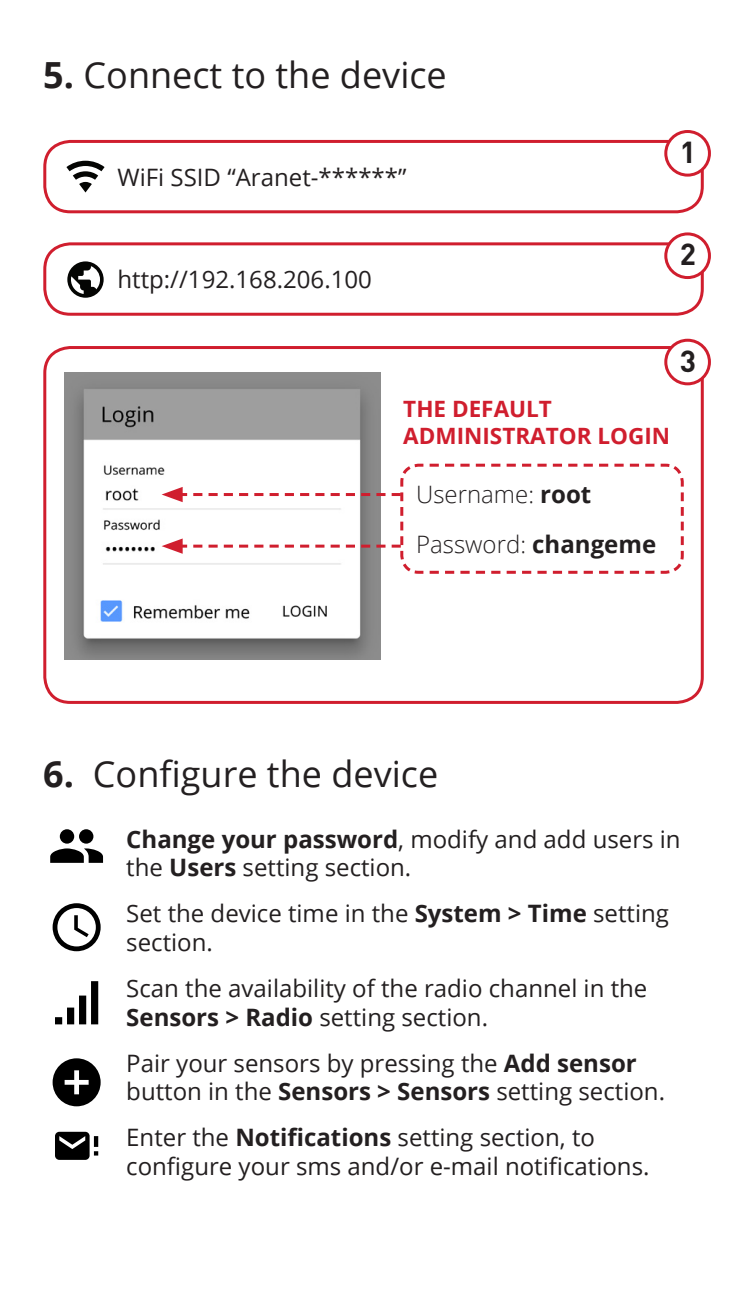
<style>
.page{position:relative;width:749px;height:1293px;background:#fff}
.page>*{position:absolute;margin:0;border:0;box-sizing:border-box;transform-origin:0 0}
.t1{font:36px "Open Sans";color:#231f20}
.t2{font:700 30px "DIN Pro";color:#231f20}
.t3{font:24px/28.8px "Open Sans";color:#231f20}
.t4{font:300 24px "Open Sans";color:#231f20}
.t5{font:700 22.5px/27px "Open Sans";color:#d01e2e}
.s1{font-weight:700}
</style>
<div class="page">
<div style="left:43px;top:346px;width:660px;height:358px;border:3px solid #d01e2e;border-radius:26px"></div>
<div style="left:43px;top:140px;width:660px;height:73px;border:3px solid #d01e2e;border-radius:26px"></div>
<div style="left:43px;top:242px;width:660px;height:74px;border:3px solid #d01e2e;border-radius:26px"></div>
<img style="left:65px;top:372px;width:315px;height:287px">
<svg style="left:50px;top:829px;width:53px;height:34px"></svg>
<svg style="left:55px;top:1131px;width:43px;height:29px"></svg>
<svg style="left:53px;top:903px;width:48px;height:48px"></svg>
<svg style="left:53px;top:1058px;width:48px;height:48px"></svg>
<div style="left:91px;top:981px;width:7px;height:43px;background:#000"></div>
<div style="left:79px;top:995px;width:7px;height:29px;background:#000"></div>
<div style="left:67px;top:1007px;width:7px;height:17px;background:#000"></div>
<div style="left:55px;top:1017px;width:7px;height:7px;background:#000"></div>
<svg style="left:161px;top:462px;width:523px;height:113px"></svg>
<div style="left:665px;top:340px;width:44px;height:44px;background:#fff;border-radius:50%"></div>
<div style="left:664px;top:339px;width:46px;height:46px;border:3px solid #d01e2e;border-radius:50%"></div>
<div style="left:665px;top:131px;width:44px;height:44px;background:#fff;border-radius:50%"></div>
<div style="left:664px;top:130px;width:46px;height:47px;border:3px solid #d01e2e;border-radius:50%"></div>
<div style="left:665px;top:234px;width:44px;height:43px;background:#fff;border-radius:50%"></div>
<div style="left:664px;top:232px;width:46px;height:47px;border:3px solid #d01e2e;border-radius:50%"></div>
<svg style="left:66px;top:161px;width:38px;height:31px"></svg>
<svg style="left:67px;top:261px;width:37px;height:37px"></svg>
<p class="t1" style="left:43px;top:50px;width:405px"><span class="s1">5.</span> Connect to the device</p>
<p class="t3" style="left:117px;top:162px;width:290px">WiFi SSID “Aranet-******”</p>
<p class="t2" style="left:679px;top:127px;width:18px">1</p>
<p class="t3" style="left:117px;top:264px;width:256px">http://192.168.206.100</p>
<p class="t2" style="left:679px;top:229px;width:18px">2</p>
<p class="t5" style="left:403px;top:395px;width:268px">THE DEFAULT<br>ADMINISTRATOR LOGIN</p>
<p class="t2" style="left:679px;top:336px;width:18px">3</p>
<p class="t4" style="left:416px;top:478px;width:177px">Username: <span class="s1">root</span></p>
<p class="t4" style="left:416px;top:527px;width:241px">Password: <span class="s1">changeme</span></p>
<p class="t1" style="left:43px;top:749px;width:396px"><span class="s1">6.</span> Configure the device</p>
<p class="t3" style="left:126px;top:824px;width:555px"><span class="s1">Change your password</span>, modify and add users in the <span class="s1">Users</span> setting section.</p>
<p class="t3" style="left:126px;top:898px;width:544px">Set the device time in the <span class="s1">System &gt; Time</span> setting section.</p>
<p class="t3" style="left:126px;top:973px;width:522px">Scan the availability of the radio channel in the<br><span class="s1">Sensors &gt; Radio</span> setting section.</p>
<p class="t3" style="left:126px;top:1047px;width:540px">Pair your sensors by pressing the <span class="s1">Add sensor </span>button in the <span class="s1">Sensors &gt; Sensors</span> setting section.</p>
<p class="t3" style="left:126px;top:1122px;width:524px">Enter the <span class="s1">Notifications</span> setting section, to configure your sms and/or e-mail notifications.</p>
</div>
